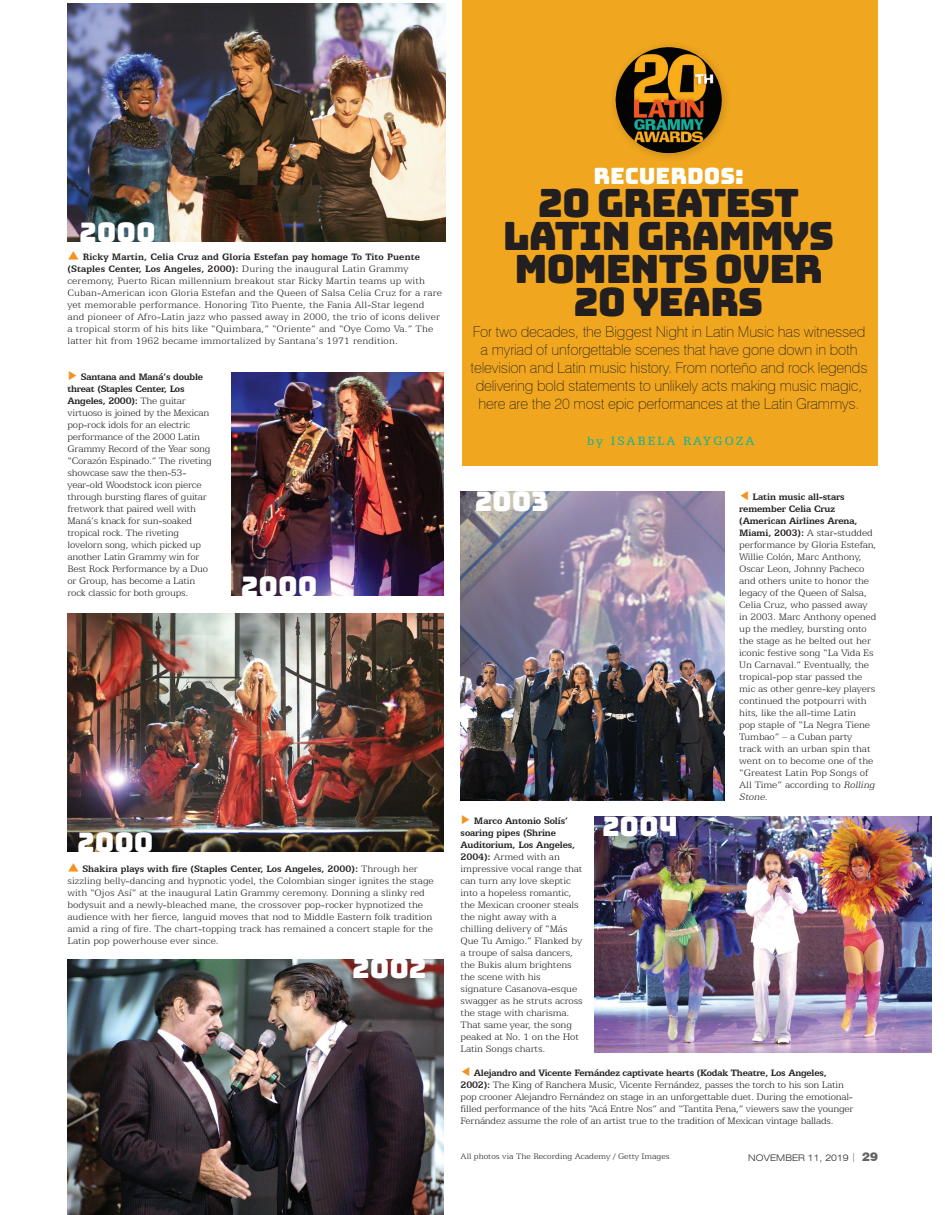
<style>
.page{position:relative;width:945px;height:1215px;background:#fff}
.page>*{position:absolute;margin:0;border:0;box-sizing:border-box;transform-origin:0 0}
.t1{font:39px/33px "Bungee";letter-spacing:-.03em;color:#231f20;text-align:center}
.t2{font:27px "Bungee";color:#fff}
.t3{font:24px "Simple Direction Arrows";color:#f3921f;scale:.71 1}
.t4{font:22.5px "Bungee";color:#fff}
.photo_credit{font:100 15px/18px "Swiss 721 BT";letter-spacing:-.01em;color:#231f20;text-align:center}
.photo_credit-2{font:13.5px "Egyptian 505 BT";letter-spacing:.17em;color:#03b7a2}
.t5{font:300 10.5px/12px "Egyptian 505 BT";letter-spacing:-.01em;color:#231f20}
.t6{font:300 10.5px/12px "Egyptian 505 BT";letter-spacing:.01em;color:#231f20}
.photo_credit-3{font:300 9px "Egyptian 505 BT";color:#231f20}
.t7{font:300 expanded 9px "Swiss 721 BT";color:#231f20}
.s1{font-weight:700}
.s2{font-family:"Simple Direction Arrows";font-weight:400;font-size:15px;color:#f3921f}
.s3{font-style:italic}
.s4{font-weight:900;font-stretch:normal;font-size:12px;color:#636366}
</style>
<div class="page">
<div style="left:462px;top:0;width:416px;height:466px;background:#f0a61e"></div>
<img style="left:232px;top:372px;width:211px;height:224px">
<img style="left:68px;top:614px;width:375px;height:237px">
<img style="left:68px;top:3px;width:378px;height:238px">
<div style="left:609px;top:40px;width:123px;height:123px;background:#231f20;opacity:.2"></div>
<img style="left:615px;top:47px;width:107px;height:106px">
<img style="left:461px;top:492px;width:263px;height:308px">
<img style="left:595px;top:816px;width:337px;height:237px">
<img style="left:68px;top:959px;width:375px;height:256px">
<p class="t2" style="left:80px;top:217px;width:78px">2000</p>
<p class="t3" style="left:68px;top:243px;width:18px">j</p>
<p class="t6" style="left:68px;top:250px;width:376px;text-indent:15px"><span class="s1">Ricky Martin, Celia Cruz and Gloria Estefan pay homage To Tito Puente (Staples Center, Los Angeles, 2000):</span> During the inaugural Latin Grammy ceremony, Puerto Rican millennium breakout star Ricky Martin teams up with Cuban-American icon Gloria Estefan and the Queen of Salsa Celia Cruz for a rare yet memorable performance. Honoring Tito Puente, the Fania All-Star legend and pioneer of Afro-Latin jazz who passed away in 2000, the trio of icons deliver a tropical storm of his hits like “Quimbara,” “Oriente” and “Oye Como Va.” The latter hit from 1962 became immortalized by Santana’s 1971 rendition.</p>
<p class="t5" style="left:68px;top:370px;width:146px"><span class="s2">g</span> <span class="s1">Santana and Maná’s double threat (Staples Center, Los<br>Angeles, 2000):</span> The guitar virtuoso is joined by the Mexican pop-rock idols for an electric performance of the 2000 Latin<br>Grammy Record of the Year song “Corazón Espinado.” The riveting showcase saw the then-53- year-old Woodstock icon pierce through bursting flares of guitar fretwork that paired well with<br>Maná’s knack for sun-soaked tropical rock. The riveting lovelorn song, which picked up another Latin Grammy win for<br>Best Rock Performance by a Duo or Group, has become a Latin rock classic for both groups.</p>
<p class="t2" style="left:241px;top:571px;width:78px">2000</p>
<p class="t2" style="left:77px;top:826px;width:78px">2000</p>
<p class="t3" style="left:68px;top:855px;width:18px">j</p>
<p class="t5" style="left:68px;top:862px;width:368px;text-indent:15px"><span class="s1">Shakira plays with fire (Staples Center, Los Angeles, 2000):</span> Through her sizzling belly-dancing and hypnotic yodel, the Colombian singer ignites the stage with “Ojos Así” at the inaugural Latin Grammy ceremony. Donning a slinky red bodysuit and a newly-bleached mane, the crossover pop-rocker hypnotized the audience with her fierce, languid moves that nod to Middle Eastern folk tradition amid a ring of fire. The chart-topping track has remained a concert staple for the Latin pop powerhouse ever since.</p>
<p class="t2" style="left:352px;top:953px;width:75px">2002</p>
<p class="t4" style="left:593px;top:163px;width:152px">RECUERDOS:</p>
<p class="t1" style="left:503px;top:187px;width:333px">20 GREATEST<br>LATIN GRAMMYS<br>MOMENTS OVER<br>20 YEARS</p>
<p class="photo_credit" style="left:471px;top:323px;width:398px">For two decades, the Biggest Night in Latin Music has witnessed a myriad of unforgettable scenes that have gone down in both television and Latin music history. From norteño and rock legends delivering bold statements to unlikely acts making music magic, here are the 20 most epic performances at the Latin Grammys.</p>
<p class="t2" style="left:475px;top:486px;width:75px">2003</p>
<p class="photo_credit-2" style="left:587px;top:433px;width:169px">by ISABELA RAYGOZA</p>
<p class="t5" style="left:739px;top:490px;width:139px"><span class="s2">h</span> <span class="s1">Latin music all-stars remember Celia Cruz (American Airlines Arena,<br>Miami, 2003):</span> A star-studded performance by Gloria Estefan,<br>Willie Colón, Marc Anthony,<br>Oscar Leon, Johnny Pacheco and others unite to honor the legacy of the Queen of Salsa,<br>Celia Cruz, who passed away in 2003. Marc Anthony opened up the medley, bursting onto the stage as he belted out her iconic festive song “La Vida Es<br>Un Carnaval.” Eventually, the tropical-pop star passed the mic as other genre-key players continued the potpourri with hits, like the all-time Latin<br>pop staple of “La Negra Tiene<br>Tumbao” – a Cuban party track with an urban spin that went on to become one of the “Greatest Latin Pop Songs of<br>All Time” according to <span class="s3">Rolling<br>Stone</span>.</p>
<p class="t5" style="left:461px;top:814px;width:124px"><span class="s2">g</span> <span class="s1">Marco Antonio Solís’ soaring pipes (Shrine<br>Auditorium, Los Angeles,<br>2004):</span> Armed with an impressive vocal range that can turn any love skeptic into a hopeless romantic, the Mexican crooner steals the night away with a chilling delivery of “Más<br>Que Tu Amigo.” Flanked by a troupe of salsa dancers, the Bukis alum brightens the scene with his signature Casanova-esque swagger as he struts across the stage with charisma.<br>That same year, the song peaked at No. 1 on the Hot<br>Latin Songs charts.</p>
<p class="t2" style="left:602px;top:811px;width:77px">2004</p>
<p class="t5" style="left:461px;top:1066px;width:394px"><span class="s2">h</span> <span class="s1">Alejandro and Vicente Fernández captivate hearts (Kodak Theatre, Los Angeles, 2002):</span> The King of Ranchera Music, Vicente Fernández, passes the torch to his son Latin pop crooner Alejandro Fernández on stage in an unforgettable duet. During the emotional&shy;filled performance of the hits “Acá Entre Nos” and “Tantita Pena,” viewers saw the younger Fernández assume the role of an artist true to the tradition of Mexican vintage ballads.</p>
<p class="photo_credit-3" style="left:461px;top:1151px;width:211px">All photos via The Recording Academy / Getty Images</p>
<p class="t7" style="left:748px;top:1153px;width:131px">NOVEMBER 11, 2019 <sup>|</sup> <span class="s4">29</span></p>
</div>
